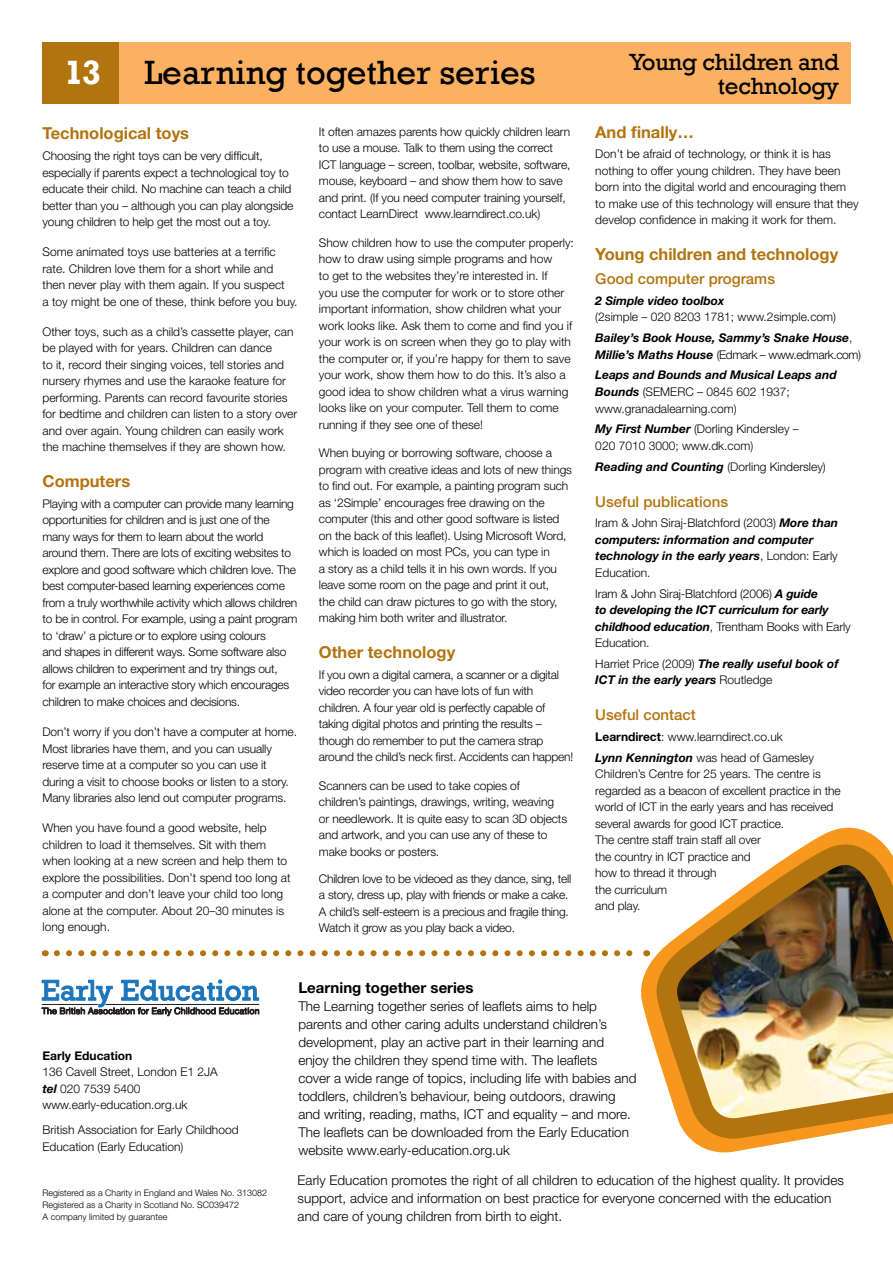
<style>
.page{position:relative;width:893px;height:1263px;background:#fff}
.page>*{position:absolute;margin:0;border:0;box-sizing:border-box;transform-origin:0 0}
.t1{font:34.5px "Rockwell";color:#000}
.t2{font:700 34.5px "Rockwell";color:#fff}
.t3{font:24px/24px "Rockwell";letter-spacing:-.01em;color:#000;text-align:right}
.t4{font:700 16.5px "Helvetica Neue";color:#b2740e}
.t5{font:500 15px "Helvetica Neue";color:#b2740e}
.t6{font:700 15px "Helvetica Neue";color:#000}
.t7{font:300 13.5px/18px "Helvetica Neue";color:#000}
.t8{font:300 12px/16.5px "Helvetica Neue";letter-spacing:-.01em;color:#000}
.t9{font:italic 700 12px/16.5px "Helvetica Neue";color:#000}
.t10{font:700 12px "Helvetica Neue";color:#000}
.t11{font:300 9px/12px "Helvetica Neue";color:#000}
.s1{font-weight:700;font-style:italic}
.s2{font-weight:300;font-style:normal}
.s3{font-weight:700}
</style>
<div class="page">
<svg style="left:57px;top:950px;width:576px;height:6px"></svg>
<svg style="left:641px;top:829px;width:241px;height:324px"></svg>
<img style="left:655px;top:842px;width:238px;height:309px">
<div style="left:119px;top:43px;width:731px;height:61px;background:#fbb161"></div>
<div style="left:43px;top:43px;width:76px;height:61px;background:#b2740e"></div>
<svg style="left:41px;top:979px;width:218px;height:37px"></svg>
<h1 class="t2" style="left:64px;top:52px;width:38px">13</h1>
<h1 class="t1" style="left:144px;top:53px;width:393px">Learning together series</h1>
<h2 class="t3" style="left:629px;top:50px;width:211px">Young children and technology</h2>
<h3 class="t4" style="left:43px;top:123px;width:148px">Technological toys</h3>
<p class="t8" style="left:43px;top:147px;width:252px">Choosing the right toys can be very difficult, especially if parents expect a technological toy to educate their child. No machine can teach a child better than you – although you can play alongside young children to help get the most out a toy.</p>
<p class="t8" style="left:43px;top:243px;width:257px">Some animated toys use batteries at a terrific rate. Children love them for a short while and then never play with them again. If you suspect<br>a toy might be one of these, think before you buy.</p>
<p class="t8" style="left:43px;top:323px;width:256px">Other toys, such as a child’s cassette player, can be played with for years. Children can dance<br>to it, record their singing voices, tell stories and nursery rhymes and use the karaoke feature for performing. Parents can record favourite stories for bedtime and children can listen to a story over and over again. Young children can easily work the machine themselves if they are shown how.</p>
<h3 class="t4" style="left:43px;top:471px;width:89px">Computers</h3>
<p class="t8" style="left:43px;top:495px;width:257px">Playing with a computer can provide many learning opportunities for children and is just one of the many ways for them to learn about the world around them. There are lots of exciting websites to explore and good software which children love. The best computer-based learning experiences come from a truly worthwhile activity which allows children to be in control. For example, using a paint program to ‘draw’ a picture or to explore using colours<br>and shapes in different ways. Some software also allows children to experiment and try things out,<br>for example an interactive story which encourages children to make choices and decisions.</p>
<p class="t8" style="left:43px;top:723px;width:256px">Don’t worry if you don’t have a computer at home.<br>Most libraries have them, and you can usually reserve time at a computer so you can use it during a visit to choose books or listen to a story.<br>Many libraries also lend out computer programs.</p>
<p class="t8" style="left:43px;top:819px;width:250px">When you have found a good website, help children to load it themselves. Sit with them when looking at a new screen and help them to explore the possibilities. Don’t spend too long at a computer and don’t leave your child too long alone at the computer. About 20–30 minutes is long enough.</p>
<p class="t8" style="left:319px;top:123px;width:253px">It often amazes parents how quickly children learn to use a mouse. Talk to them using the correct ICT language – screen, toolbar, website, software, mouse, keyboard – and show them how to save and print. (If you need computer training yourself, contact LearnDirect www.learndirect.co.uk)</p>
<p class="t8" style="left:319px;top:234px;width:256px">Show children how to use the computer properly: how to draw using simple programs and how<br>to get to the websites they’re interested in. If<br>you use the computer for work or to store other important information, show children what your work looks like. Ask them to come and find you if your work is on screen when they go to play with the computer or, if you’re happy for them to save your work, show them how to do this. It’s also a good idea to show children what a virus warning looks like on your computer. Tell them to come running if they see one of these!</p>
<p class="t8" style="left:319px;top:444px;width:255px">When buying or borrowing software, choose a program with creative ideas and lots of new things to find out. For example, a painting program such as ‘2Simple’ encourages free drawing on the computer (this and other good software is listed on the back of this leaflet). Using Microsoft Word, which is loaded on most PCs, you can type in<br>a story as a child tells it in his own words. If you leave some room on the page and print it out,<br>the child can draw pictures to go with the story, making him both writer and illustrator.</p>
<h3 class="t4" style="left:319px;top:642px;width:138px">Other technology</h3>
<p class="t8" style="left:319px;top:666px;width:256px">If you own a digital camera, a scanner or a digital video recorder you can have lots of fun with children. A four year old is perfectly capable of taking digital photos and printing the results – though do remember to put the camera strap around the child’s neck first. Accidents can happen!</p>
<p class="t8" style="left:319px;top:777px;width:250px">Scanners can be used to take copies of children’s paintings, drawings, writing, weaving or needlework. It is quite easy to scan 3D objects and artwork, and you can use any of these to make books or posters.</p>
<p class="t8" style="left:319px;top:870px;width:254px">Children love to be videoed as they dance, sing, tell a story, dress up, play with friends or make a cake.<br>A child’s self-esteem is a precious and fragile thing.<br>Watch it grow as you play back a video.</p>
<h3 class="t4" style="left:595px;top:122px;width:100px">And finally…</h3>
<p class="t8" style="left:595px;top:146px;width:265px">Don’t be afraid of technology, or think it is has nothing to offer young children. They have been born into the digital world and encouraging them to make use of this technology will ensure that they develop confidence in making it work for them.</p>
<h3 class="t4" style="left:595px;top:244px;width:244px">Young children and technology</h3>
<p class="t5" style="left:595px;top:270px;width:181px">Good computer programs</p>
<p class="t9" style="left:595px;top:292px;width:130px">2 Simple video toolbox</p>
<p class="t8" style="left:595px;top:307px;width:259px;line-height:20.7px">(2simple – 020 8203 1781; www.2simple.com)<br><span class="s1">Bailey’s Book House, Sammy’s Snake House</span>,</p>
<p class="t9" style="left:595px;top:344px;width:267px;line-height:20.7px">Millie’s Maths House <span class="s2">(Edmark – www.edmark.com)<br></span>Leaps and Bounds and Musical Leaps and</p>
<p class="t8" style="left:595px;top:383px;width:196px"><span class="s1">Bounds</span> (SEMERC – 0845 602 1937; www.granadalearning.com)</p>
<p class="t8" style="left:595px;top:420px;width:205px"><span class="s1">My First Number</span> (Dorling Kindersley –<br>020 7010 3000; www.dk.com)</p>
<p class="t8" style="left:595px;top:458px;width:232px"><span class="s1">Reading and Counting</span> (Dorling Kindersley)</p>
<p class="t5" style="left:595px;top:492px;width:134px">Useful publications</p>
<p class="t9" style="left:595px;top:514px;width:244px"><span class="s2">Iram &amp; John Siraj-Blatchford (2003)</span> More than computers: information and computer technology in the early years<span class="s2">, London: Early Education.</span></p>
<p class="t8" style="left:595px;top:585px;width:257px">Iram &amp; John Siraj-Blatchford (2006) <span class="s1">A guide<br>to developing the ICT curriculum for early childhood education</span>, Trentham Books with Early Education.</p>
<p class="t9" style="left:595px;top:655px;width:245px"><span class="s2">Harriet Price (2009)</span> The really useful book of<br>ICT in the early years <span class="s2">Routledge</span></p>
<p class="t5" style="left:595px;top:706px;width:102px">Useful contact</p>
<p class="t8" style="left:595px;top:726px;width:220px;line-height:20.7px"><span class="s3">Learndirect</span>: www.learndirect.co.uk<br><span class="s1">Lynn Kennington</span> was head of Gamesley</p>
<p class="t8" style="left:595px;top:765px;width:247px">Children’s Centre for 25 years. The centre is regarded as a beacon of excellent practice in the world of ICT in the early years and has received several awards for good ICT practice.<br>The centre staff train staff all over<br>the country in ICT practice and<br>how to thread it through<br>the curriculum<br>and play.</p>
<p class="t10" style="left:43px;top:1048px;width:91px">Early Education</p>
<p class="t8" style="left:43px;top:1063px;width:177px">136 Cavell Street, London E1 2JA <span class="s1">tel</span> 020 7539 5400 www.early-education.org.uk</p>
<p class="t8" style="left:43px;top:1121px;width:198px">British Association for Early Childhood<br>Education (Early Education)</p>
<p class="t11" style="left:43px;top:1186px;width:226px">Registered as a Charity in England and Wales No. 313082<br>Registered as a Charity in Scotland No. SC039472<br>A company limited by guarantee</p>
<p class="t6" style="left:298px;top:978px;width:177px">Learning together series</p>
<p class="t7" style="left:298px;top:996px;width:340px">The Learning together series of leaflets aims to help parents and other caring adults understand children’s development, play an active part in their learning and enjoy the children they spend time with. The leaflets<br>cover a wide range of topics, including life with babies and toddlers, children’s behaviour, being outdoors, drawing and writing, reading, maths, ICT and equality – and more.<br>The leaflets can be downloaded from the Early Education website www.early-education.org.uk</p>
<p class="t7" style="left:298px;top:1171px;width:548px">Early Education promotes the right of all children to education of the highest quality. It provides support, advice and information on best practice for everyone concerned with the education and care of young children from birth to eight.</p>
</div>
